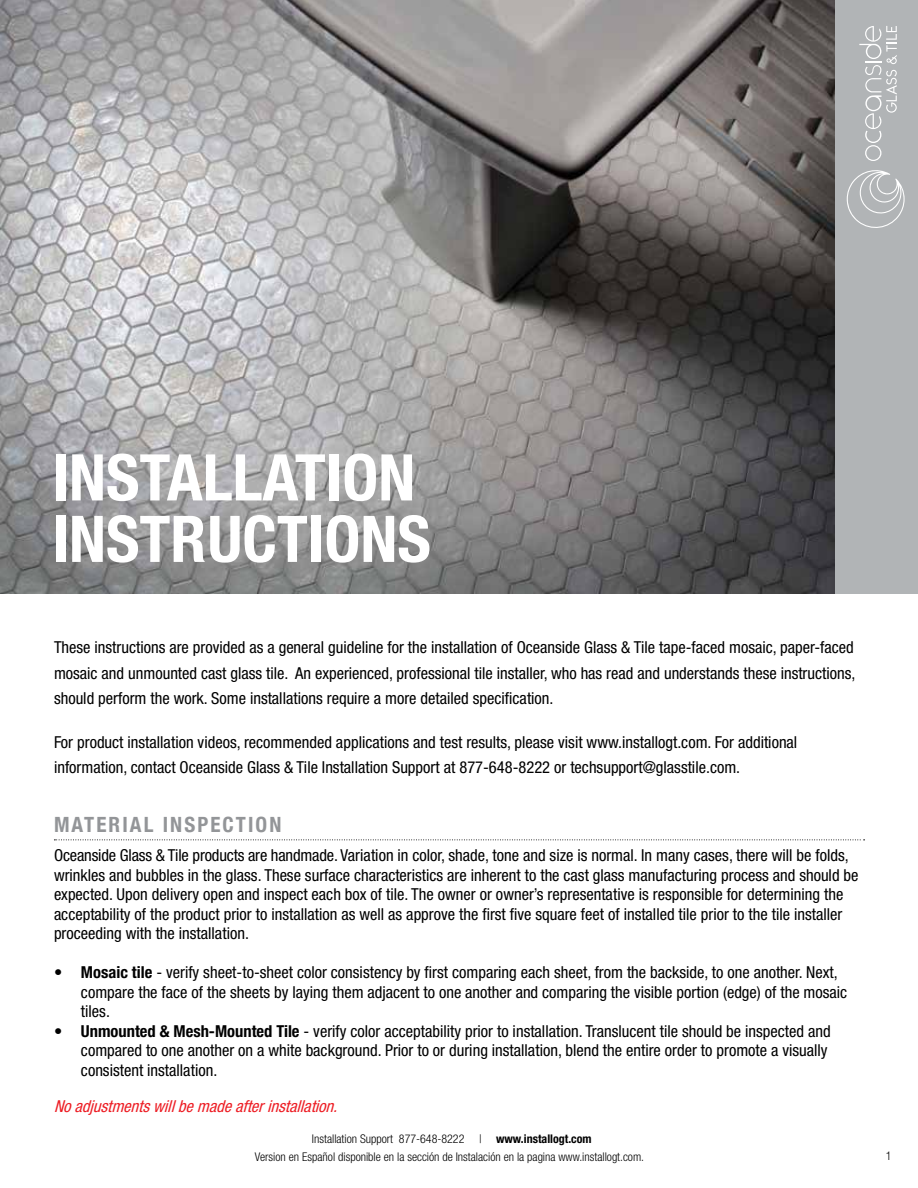
<style>
.page{position:relative;width:918px;height:1188px;background:#fff}
.page>*{position:absolute;margin:0;border:0;box-sizing:border-box;transform-origin:0 0}
.t1{font:700 condensed 64.5px/61.5px "Helvetica Neue";color:#fff}
.t2{font:700 condensed 21px "Helvetica Neue";letter-spacing:.1em;color:#939598}
.t3{font:condensed 16.5px/19.5px "Helvetica Neue LT Std";color:#000}
.t4{font:italic condensed 16.5px "Helvetica Neue LT Std";color:#ed1d24}
.t5{font:300 condensed 12px/18.3px "Helvetica Neue LT Std";color:#000;text-align:center}
.s1{font-weight:700}
</style>
<div class="page">
<img style="left:0;top:0;width:835px;height:594px">
<div style="left:835px;top:0;width:83px;height:594px;background:#b1b4b6"></div>
<svg style="left:54px;top:840px;width:811px;height:1px"></svg>
<svg style="left:847px;top:170px;width:58px;height:58px"></svg>
<svg style="left:859px;top:26px;width:38px;height:135px"></svg>
<h1 class="t1" style="left:52px;top:446px;width:380px">INSTALLATION<br>INSTRUCTIONS</h1>
<p class="t3" style="left:54px;top:635px;width:803px;line-height:25.5px;text-align:justify">These instructions are provided as a general guideline for the installation of Oceanside Glass &amp; Tile tape-faced mosaic, paper-faced mosaic and unmounted cast glass tile. An experienced, professional tile installer, who has read and understands these instructions, should perform the work. Some installations require a more detailed specification.</p>
<p class="t3" style="left:54px;top:729px;width:745px;line-height:25.5px">For product installation videos, recommended applications and test results, please visit www.installogt.com. For additional information, contact Oceanside Glass &amp; Tile Installation Support at 877-648-8222 or techsupport@glasstile.com.</p>
<p class="t2" style="left:54px;top:812px;width:229px">MATERIAL INSPECTION</p>
<p class="t3" style="left:54px;top:846px;width:806px">Oceanside Glass &amp; Tile products are handmade. Variation in color, shade, tone and size is normal. In many cases, there will be folds, wrinkles and bubbles in the glass. These surface characteristics are inherent to the cast glass manufacturing process and should be expected. Upon delivery open and inspect each box of tile. The owner or owner’s representative is responsible for determining the acceptability of the product prior to installation as well as approve the first five square feet of installed tile prior to the tile installer proceeding with the installation.</p>
<p class="t3" style="left:81px;top:963px;width:768px;text-indent:-27px"><span class="s1">• Mosaic tile</span> - verify sheet-to-sheet color consistency by first comparing each sheet, from the backside, to one another. Next, compare the face of the sheets by laying them adjacent to one another and comparing the visible portion (edge) of the mosaic tiles.</p>
<p class="t3" style="left:81px;top:1021px;width:751px;text-indent:-27px"><span class="s1">• Unmounted &amp; Mesh-Mounted Tile</span> - verify color acceptability prior to installation. Translucent tile should be inspected and compared to one another on a white background. Prior to or during installation, blend the entire order to promote a visually consistent installation.</p>
<p class="t4" style="left:54px;top:1097px;width:290px">Noadjustmentswillbemadeafterinstallation.</p>
<p class="t5" style="left:255px;top:1130px;width:391px">Installation Support 877-648-8222 | <span class="s1">www.installogt.com<br></span>Version en Español disponible en la sección de Instalación en la pagina www.installogt.com.</p>
<p class="t5" style="left:886px;top:1147px;width:7px">1</p>
</div>
